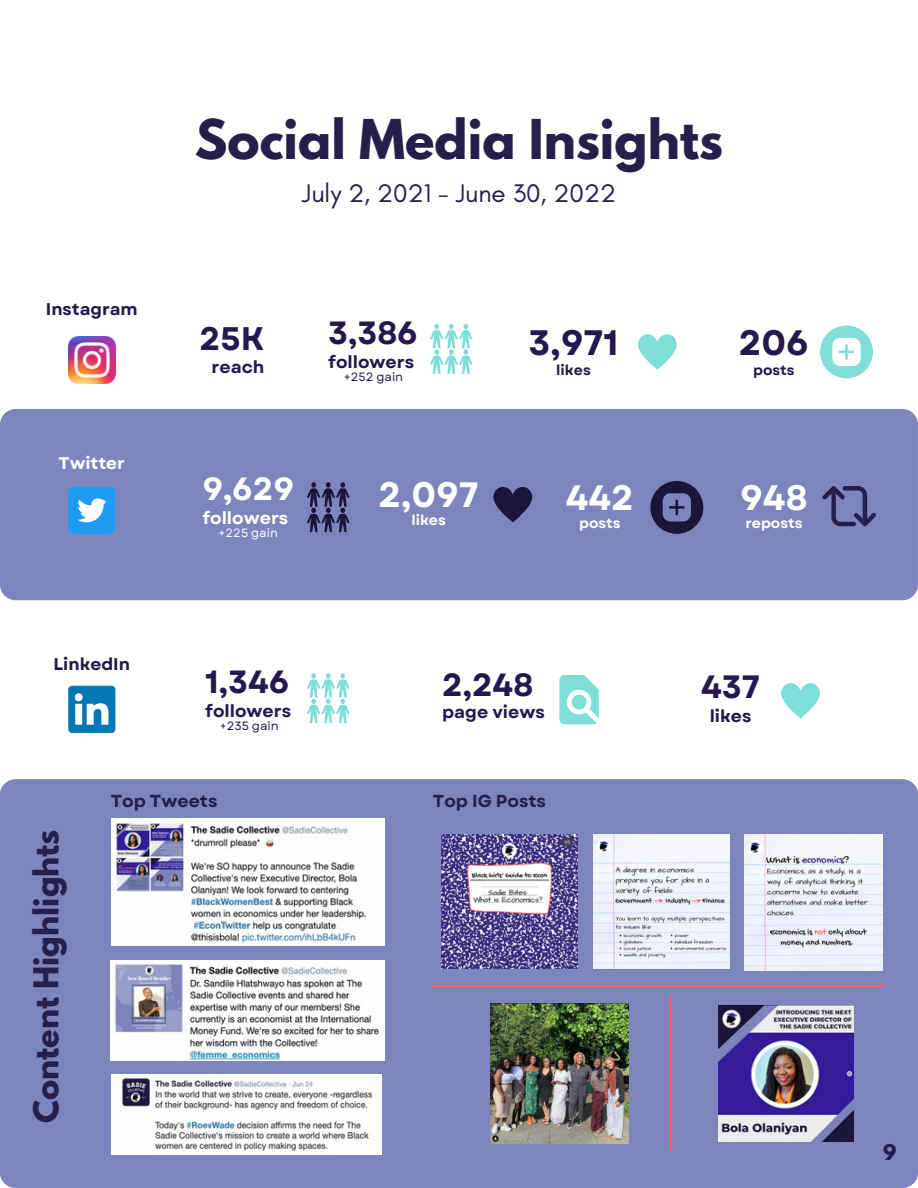
<style>
.page{position:relative;width:918px;height:1188px;background:#fff}
.page>*{position:absolute;margin:0;border:0;box-sizing:border-box;transform-origin:0 0}
.t1{font:700 48.6px "League Spartan";color:#261e4b}
.t2{font:700 35.25px "Garet";color:#fff}
.t3{font:700 35.25px "Garet";color:#25184f}
.t4{font:700 32.7px "Garet";color:#25184f}
.t5{font:700 32.25px "Garet";color:#25184f}
.t6{font:700 32.1px "Garet";color:#25184f}
.t7{font:700 32.1px "Garet";color:#fff}
.t8{font:700 30.45px "League Spartan";color:#261e4b}
.t9{font:25.95px "Glacial Indifference";color:#261e4b}
.t10{font:700 19.2px "League Spartan";color:#25184f}
.t11{font:700 17.25px "Garet";color:#25184f}
.t12{font:700 17.25px "Garet";color:#261e4b}
.t13{font:700 17.25px "Garet";color:#fff}
.t14{font:700 17.1px "Garet";color:#25184f}
.t15{font:700 16.95px "Garet";color:#25184f}
.t16{font:700 16.95px "Garet";color:#fff}
.t17{font:700 14.1px "Garet";color:#fff}
.t18{font:700 14.1px "Garet";color:#25184f}
.t19{font:12px "Garet";color:#25184f}
.t20{font:12px "Garet";color:#fff}
</style>
<div class="page">
<svg style="left:430px;top:324px;width:43px;height:50px"></svg>
<div style="left:0;top:409px;width:918px;height:191px;background:#7e84bc;border-radius:15px"></div>
<img style="left:68px;top:336px;width:47px;height:47px">
<svg style="left:68px;top:686px;width:47px;height:47px"></svg>
<div style="left:68px;top:487px;width:47px;height:47px;background:#1d9bf0;border-radius:6px"></div>
<svg style="left:78px;top:498px;width:29px;height:24px"></svg>
<svg style="left:307px;top:673px;width:43px;height:50px"></svg>
<svg style="left:559px;top:675px;width:40px;height:49px"></svg>
<svg style="left:493px;top:487px;width:39px;height:35px"></svg>
<svg style="left:781px;top:683px;width:39px;height:35px"></svg>
<div style="left:0;top:779px;width:918px;height:409px;background:#7e84bc;border-radius:15px"></div>
<svg style="left:822px;top:486px;width:54px;height:40px"></svg>
<img style="left:111px;top:819px;width:273px;height:127px">
<img style="left:110px;top:960px;width:275px;height:101px">
<img style="left:111px;top:1075px;width:270px;height:80px">
<img style="left:442px;top:834px;width:136px;height:134px">
<img style="left:593px;top:834px;width:137px;height:134px">
<img style="left:744px;top:834px;width:139px;height:137px">
<img style="left:490px;top:1004px;width:138px;height:139px">
<img style="left:719px;top:1005px;width:135px;height:136px">
<hr style="left:432px;top:985px;width:452px;height:2px;background:#ff6161">
<hr style="left:669px;top:996px;width:2px;height:155px;background:#ff6161">
<svg style="left:638px;top:334px;width:39px;height:36px"></svg>
<svg style="left:307px;top:482px;width:43px;height:50px"></svg>
<svg style="left:820px;top:325px;width:53px;height:53px"></svg>
<svg style="left:650px;top:481px;width:53px;height:53px"></svg>
<p class="t15" style="left:46px;top:297px;width:93px">Instagram</p>
<p class="t16" style="left:58px;top:451px;width:68px">Twitter</p>
<p class="t15" style="left:54px;top:652px;width:78px">LinkedIn</p>
<p class="t1" style="left:195px;top:115px;width:530px">Social Media Insights</p>
<p class="t9" style="left:302px;top:177px;width:315px">July 2, 2021 - June 30, 2022</p>
<p class="t4" style="left:200px;top:315px;width:66px">25K</p>
<p class="t11" style="left:211px;top:354px;width:54px">reach</p>
<p class="t6" style="left:328px;top:310px;width:91px">3,386</p>
<p class="t11" style="left:328px;top:349px;width:88px">followers</p>
<p class="t19" style="left:344px;top:368px;width:61px">+252 gain</p>
<p class="t7" style="left:202px;top:466px;width:93px">9,629</p>
<p class="t13" style="left:202px;top:505px;width:88px">followers</p>
<p class="t20" style="left:219px;top:524px;width:61px">+225 gain</p>
<p class="t2" style="left:379px;top:469px;width:102px">2,097</p>
<p class="t17" style="left:411px;top:509px;width:36px">likes</p>
<p class="t3" style="left:529px;top:317px;width:91px">3,971</p>
<p class="t18" style="left:556px;top:360px;width:36px">likes</p>
<p class="t2" style="left:566px;top:472px;width:70px">442</p>
<p class="t17" style="left:579px;top:513px;width:43px">posts</p>
<p class="t3" style="left:739px;top:317px;width:72px">206</p>
<p class="t18" style="left:753px;top:360px;width:43px">posts</p>
<p class="t2" style="left:740px;top:472px;width:69px">948</p>
<p class="t17" style="left:745px;top:513px;width:59px">reposts</p>
<p class="t6" style="left:205px;top:659px;width:86px">1,346</p>
<p class="t11" style="left:205px;top:699px;width:88px">followers</p>
<p class="t19" style="left:220px;top:718px;width:60px">+235 gain</p>
<p class="t6" style="left:442px;top:661px;width:93px">2,248</p>
<p class="t11" style="left:442px;top:700px;width:104px">page views</p>
<p class="t5" style="left:701px;top:664px;width:61px">437</p>
<p class="t14" style="left:710px;top:704px;width:43px">likes</p>
<p class="t8" style="left:31px;top:1123px;width:295px;rotate:-90deg">Content Highlights</p>
<p class="t12" style="left:111px;top:789px;width:108px">Top Tweets</p>
<p class="t12" style="left:433px;top:789px;width:115px">Top IG Posts</p>
<p class="t10" style="left:883px;top:1142px;width:15px">9</p>
</div>
